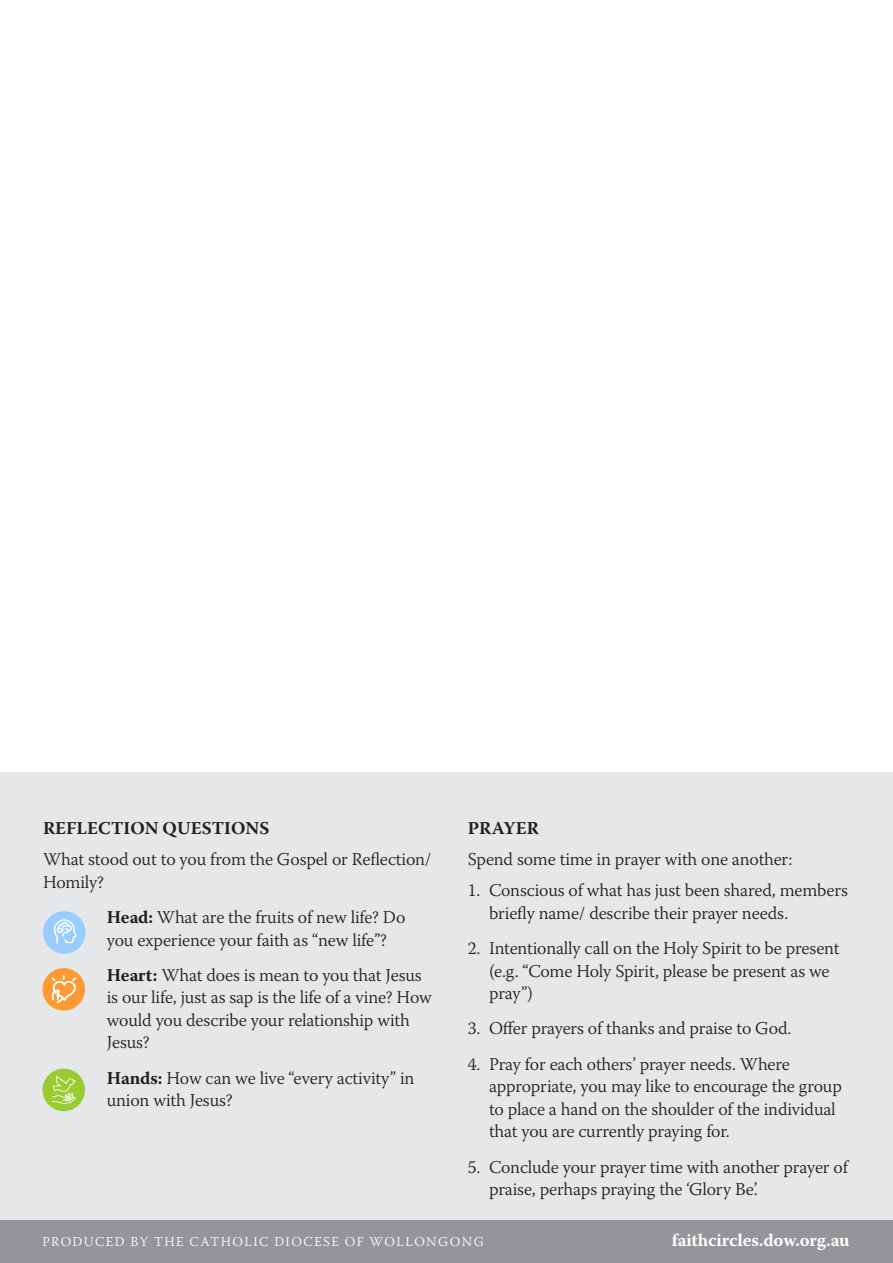
<style>
.page{position:relative;width:893px;height:1263px;background:#fff}
.page>*{position:absolute;margin:0;border:0;box-sizing:border-box;transform-origin:0 0}
.t1{font:300 18px/22.5px "Warnock Pro";letter-spacing:-.01em;color:#231f20}
.t2{font:300 18px "Warnock Pro";letter-spacing:.105em;color:#fff}
.t3{font:700 18px "Warnock Pro";letter-spacing:.005em;color:#231f20}
.t4{font:700 18px "Warnock Pro";letter-spacing:-.01em;color:#fff}
.t5{font:300 13.5px "Warnock Pro";letter-spacing:.1em;color:#fff}
.s1{font-weight:700}
</style>
<div class="page">
<div style="left:0;top:1220px;width:893px;height:43px;background:#939598"></div>
<div style="left:0;top:772px;width:893px;height:448px;background:#e6e7e9"></div>
<div style="left:43px;top:911px;width:43px;height:43px;background:#9cf;border-radius:50%"></div>
<svg style="left:53px;top:919px;width:24px;height:25px"></svg>
<div style="left:43px;top:968px;width:42px;height:43px;background:#f93;border-radius:50%"></div>
<svg style="left:51px;top:975px;width:25px;height:29px"></svg>
<div style="left:43px;top:1068px;width:42px;height:43px;background:#9c3;border-radius:50%"></div>
<svg style="left:52px;top:1076px;width:24px;height:28px"></svg>
<p class="t3" style="left:43px;top:818px;width:228px">REFLECTION QUESTIONS</p>
<p class="t1" style="left:43px;top:848px;width:390px">What stood out to you from the Gospel or Reflection/<br>Homily?</p>
<p class="t1" style="left:107px;top:906px;width:300px"><span class="s1">Head:</span> What are the fruits of new life? Do you experience your faith as “new life”?</p>
<p class="t1" style="left:107px;top:963px;width:327px"><span class="s1">Heart:</span> What does is mean to you that Jesus is our life, just as sap is the life of a vine? How would you describe your relationship with Jesus?</p>
<p class="t1" style="left:107px;top:1066px;width:309px"><span class="s1">Hands:</span> How can we live “every activity” in union with Jesus?</p>
<p class="t3" style="left:468px;top:818px;width:72px">PRAYER</p>
<p class="t1" style="left:468px;top:848px;width:326px">Spend some time in prayer with one another:</p>
<p class="t1" style="left:489px;top:879px;width:360px;text-indent:-21px">1. Conscious of what has just been shared, members briefly name/ describe their prayer needs.</p>
<p class="t1" style="left:489px;top:937px;width:352px;text-indent:-21px">2. Intentionally call on the Holy Spirit to be present (e.g. “Come Holy Spirit, please be present as we pray”)</p>
<p class="t1" style="left:468px;top:1017px;width:325px">3. Offer prayers of thanks and praise to God.</p>
<p class="t1" style="left:489px;top:1052px;width:354px;text-indent:-21px">4. Pray for each others’ prayer needs. Where appropriate, you may like to encourage the group to place a hand on the shoulder of the individual that you are currently praying for.</p>
<p class="t1" style="left:489px;top:1155px;width:360px;text-indent:-21px">5. Conclude your prayer time with another prayer of praise, perhaps praying the ‘Glory Be’.</p>
<p class="t5" style="left:43px;top:1233px;width:443px">PRODUCED BY THE CATHOLIC DIOCESE OF WOLLONGONG</p>
<p class="t4" style="left:672px;top:1229px;width:179px">faithcircles.dow.org.au</p>
<p class="t2" style="left:43px;top:1233px;width:430px">PRODUCED BY THE CATHOLIC DIOCESE OF</p>
</div>
